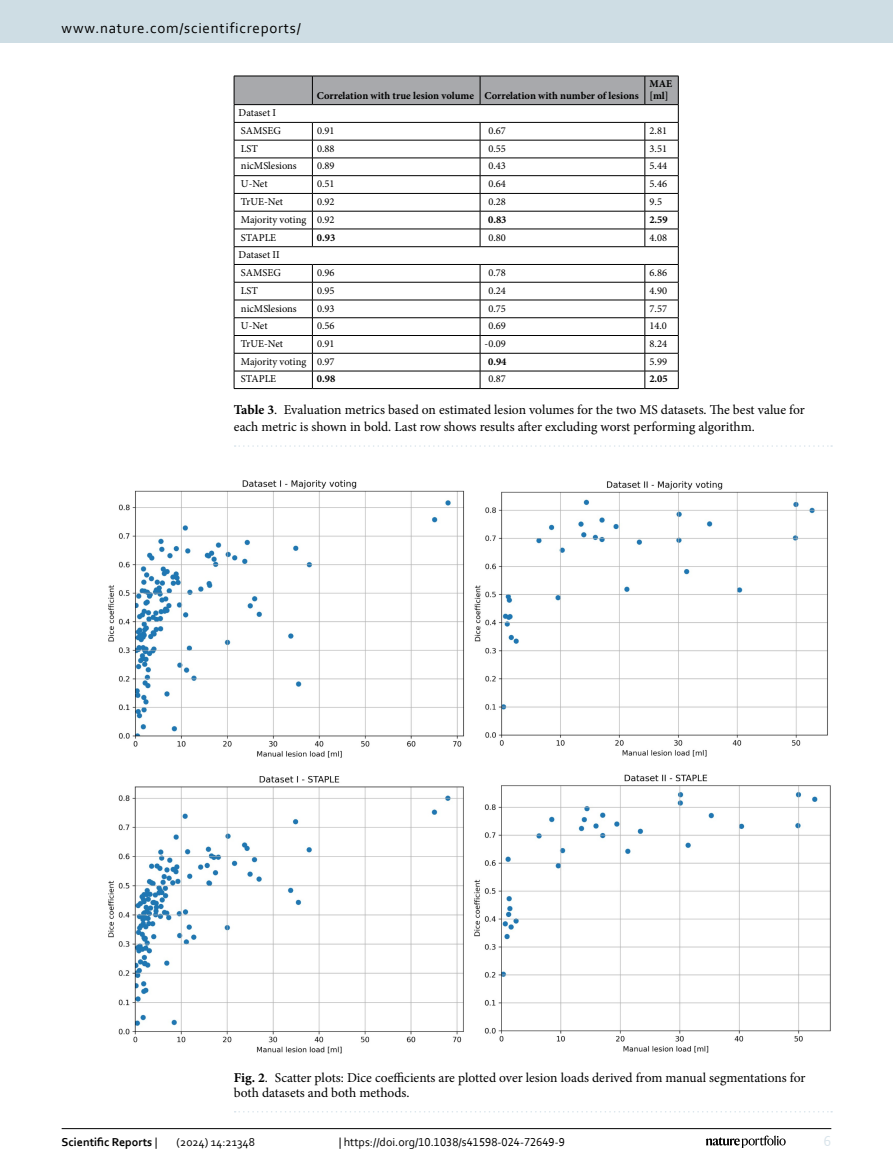
<style>
.page{position:relative;width:893px;height:1174px;background:#fff}
.page>*{position:absolute;margin:0;border:0;box-sizing:border-box;transform-origin:0 0}
.t1{font:15px "Corbel";letter-spacing:.05em;color:#000}
.t2{font:15px "Corbel";color:#d9e4eb}
.Table_Caption{font:13.5px/16.5px "Minion Pro";color:#000}
.Figure_Caption{font:13.5px/15px "Minion Pro";color:#000}
.t3{font:12px "Corbel";color:#000}
.t4{font:700 12px "Corbel";color:#000}
.Table_Body{font:10.5px "Minion Pro";color:#000}
.Table_Head{font:700 10.5px "Minion Pro";color:#000}
.Table_Body-2{font:700 10.5px "Minion Pro";color:#000}
.s1{font-weight:700}
.s2{font-weight:400}
</style>
<div class="page">
<img style="left:108px;top:480px;width:723px;height:573px">
<svg style="left:235px;top:1111px;width:597px;height:1px"></svg>
<hr style="left:312px;top:388px;width:168px;height:1px;background:#000">
<hr style="left:480px;top:388px;width:165px;height:1px;background:#000">
<svg style="left:234px;top:76px;width:445px;height:312px"></svg>
<hr style="left:645px;top:388px;width:33px;height:1px;background:#000">
<hr style="left:234px;top:388px;width:78px;height:1px;background:#000">
<svg style="left:235px;top:445px;width:597px;height:2px"></svg>
<hr style="left:62px;top:1128px;width:769px;height:1px;background:#000">
<svg style="left:706px;top:1135px;width:80px;height:12px"></svg>
<div style="left:0;top:0;width:893px;height:43px;background:#cedde4"></div>
<h1 class="t1" style="left:62px;top:18px;width:241px">www.nature.com/scientificreports/</h1>
<p class="Table_Head" style="left:317px;top:88px;width:159px">Correlation with true lesion volume</p>
<p class="Table_Head" style="left:485px;top:88px;width:156px">Correlation with number of lesions</p>
<p class="Table_Head" style="left:649px;top:77px;width:24px">MAE</p>
<p class="Table_Head" style="left:649px;top:88px;width:21px">[ml]</p>
<p class="Table_Body" style="left:239px;top:106px;width:39px">Dataset I</p>
<p class="Table_Body" style="left:241px;top:124px;width:41px">SAMSEG</p>
<p class="Table_Body" style="left:317px;top:124px;width:19px">0.91</p>
<p class="Table_Body" style="left:488px;top:124px;width:19px">0.67</p>
<p class="Table_Body" style="left:650px;top:124px;width:19px">2.81</p>
<p class="Table_Body" style="left:241px;top:141px;width:18px">LST</p>
<p class="Table_Body" style="left:317px;top:141px;width:19px">0.88</p>
<p class="Table_Body" style="left:488px;top:141px;width:19px">0.55</p>
<p class="Table_Body" style="left:650px;top:141px;width:19px">3.51</p>
<p class="Table_Body" style="left:241px;top:159px;width:57px">nicMSlesions</p>
<p class="Table_Body" style="left:317px;top:159px;width:19px">0.89</p>
<p class="Table_Body" style="left:488px;top:159px;width:19px">0.43</p>
<p class="Table_Body" style="left:650px;top:159px;width:19px">5.44</p>
<p class="Table_Body" style="left:241px;top:177px;width:28px">U-Net</p>
<p class="Table_Body" style="left:317px;top:177px;width:19px">0.51</p>
<p class="Table_Body" style="left:488px;top:177px;width:19px">0.64</p>
<p class="Table_Body" style="left:650px;top:177px;width:19px">5.46</p>
<p class="Table_Body" style="left:241px;top:195px;width:44px">TrUE-Net</p>
<p class="Table_Body" style="left:317px;top:195px;width:19px">0.92</p>
<p class="Table_Body" style="left:488px;top:195px;width:19px">0.28</p>
<p class="Table_Body" style="left:650px;top:195px;width:14px">9.5</p>
<p class="Table_Body" style="left:241px;top:212px;width:67px">Majority voting</p>
<p class="Table_Body" style="left:317px;top:212px;width:19px">0.92</p>
<p class="Table_Body-2" style="left:488px;top:212px;width:20px">0.83</p>
<p class="Table_Body-2" style="left:649px;top:212px;width:20px">2.59</p>
<p class="Table_Body" style="left:241px;top:230px;width:37px">STAPLE</p>
<p class="Table_Body-2" style="left:317px;top:230px;width:20px">0.93</p>
<p class="Table_Body" style="left:488px;top:230px;width:19px">0.80</p>
<p class="Table_Body" style="left:650px;top:230px;width:19px">4.08</p>
<p class="Table_Body" style="left:239px;top:248px;width:43px">Dataset II</p>
<p class="Table_Body" style="left:241px;top:266px;width:41px">SAMSEG</p>
<p class="Table_Body" style="left:317px;top:266px;width:19px">0.96</p>
<p class="Table_Body" style="left:488px;top:266px;width:19px">0.78</p>
<p class="Table_Body" style="left:650px;top:266px;width:19px">6.86</p>
<p class="Table_Body" style="left:241px;top:283px;width:18px">LST</p>
<p class="Table_Body" style="left:317px;top:283px;width:19px">0.95</p>
<p class="Table_Body" style="left:488px;top:283px;width:19px">0.24</p>
<p class="Table_Body" style="left:650px;top:283px;width:19px">4.90</p>
<p class="Table_Body" style="left:241px;top:301px;width:57px">nicMSlesions</p>
<p class="Table_Body" style="left:317px;top:301px;width:19px">0.93</p>
<p class="Table_Body" style="left:488px;top:301px;width:19px">0.75</p>
<p class="Table_Body" style="left:650px;top:301px;width:19px">7.57</p>
<p class="Table_Body" style="left:241px;top:319px;width:28px">U-Net</p>
<p class="Table_Body" style="left:317px;top:319px;width:19px">0.56</p>
<p class="Table_Body" style="left:488px;top:319px;width:19px">0.69</p>
<p class="Table_Body" style="left:649px;top:319px;width:19px">14.0</p>
<p class="Table_Body" style="left:241px;top:337px;width:44px">TrUE-Net</p>
<p class="Table_Body" style="left:317px;top:337px;width:19px">0.91</p>
<p class="Table_Body" style="left:485px;top:337px;width:23px">-0.09</p>
<p class="Table_Body" style="left:650px;top:337px;width:19px">8.24</p>
<p class="Table_Body" style="left:241px;top:354px;width:67px">Majority voting</p>
<p class="Table_Body" style="left:317px;top:354px;width:19px">0.97</p>
<p class="Table_Body-2" style="left:488px;top:354px;width:20px">0.94</p>
<p class="Table_Body" style="left:650px;top:354px;width:19px">5.99</p>
<p class="Table_Body" style="left:241px;top:372px;width:37px">STAPLE</p>
<p class="Table_Body-2" style="left:317px;top:372px;width:20px">0.98</p>
<p class="Table_Body" style="left:488px;top:372px;width:19px">0.87</p>
<p class="Table_Body-2" style="left:649px;top:372px;width:20px">2.05</p>
<p class="Table_Caption" style="left:234px;top:402px;width:572px"><span class="s1">Table 3</span>. Evaluation metrics based on estimated lesion volumes for the two MS datasets. The best value for each metric is shown in bold. Last row shows results after excluding worst performing algorithm.</p>
<p class="Figure_Caption" style="left:234px;top:1069px;width:573px"><span class="s1">Fig. 2</span>. Scatter plots: Dice coefficients are plotted over lesion loads derived from manual segmentations for both datasets and both methods.</p>
<p class="t4" style="left:62px;top:1134px;width:97px">Scientific Reports <span class="s2">|</span></p>
<p class="t3" style="left:177px;top:1134px;width:80px">(2024) 14:21348</p>
<p class="t3" style="left:339px;top:1134px;width:228px">| https://doi.org/10.1038/s41598-024-72649-9</p>
<h1 class="t2" style="left:824px;top:1132px;width:9px">6</h1>
</div>
